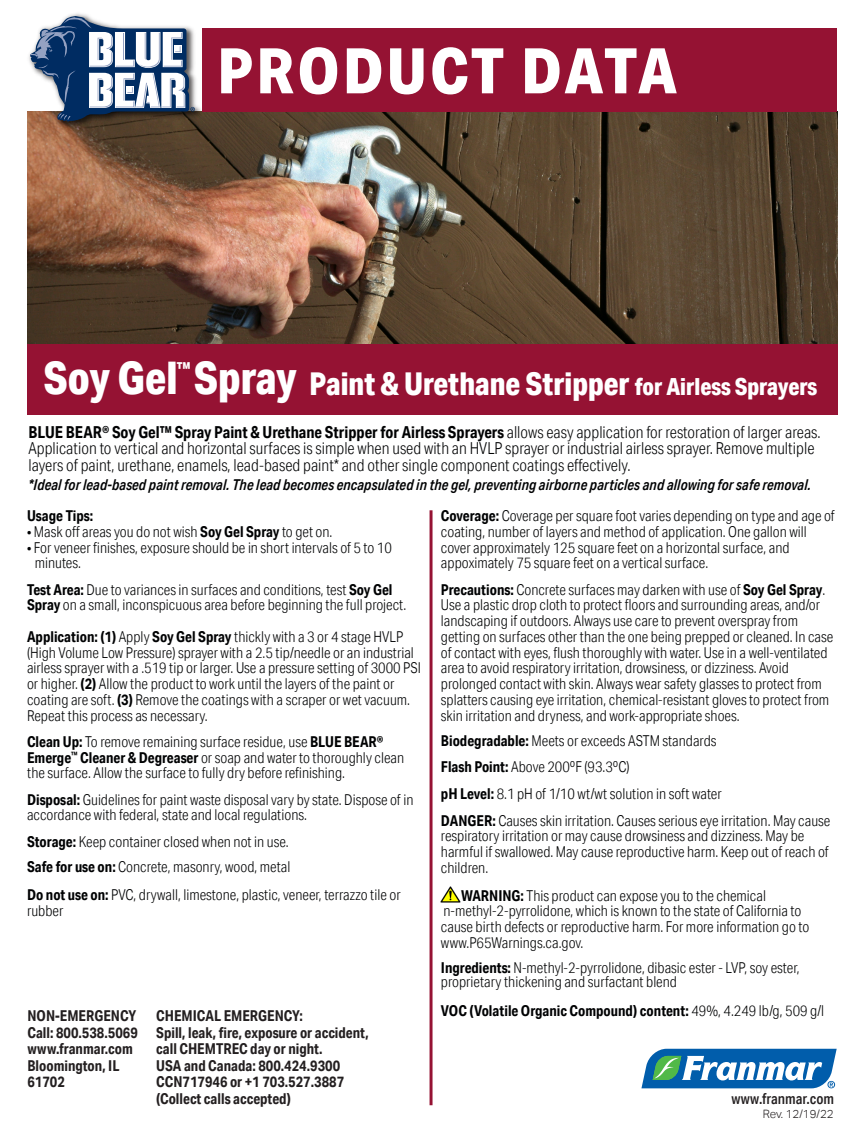
<style>
.page{position:relative;width:864px;height:1134px;background:#fff}
.page>*{position:absolute;margin:0;border:0;box-sizing:border-box;transform-origin:0 0}
.t1{font:800 63px "Aktiv Grotesk Cd";letter-spacing:.045em;color:#fff;scale:1.05 1}
.t2{font:800 45px "Aktiv Grotesk Cd";color:#fff}
.t3{font:800 31.5px "Aktiv Grotesk Cd";color:#fff}
.t4{font:300 16.5px/16.5px "Aktiv Grotesk Cd";color:#010203}
.t5{font:800 16.5px "Aktiv Grotesk Cd";color:#fff;scale:1.1 1}
.t6{font:300 15px/15.8px "Aktiv Grotesk Cd";color:#010203}
.t7{font:700 15px/16.5px "Aktiv Grotesk Cd";color:#231f20}
.t8{font:italic 500 15px "Aktiv Grotesk Cd";color:#010203}
.t9{font:700 15px "Aktiv Grotesk Cd";color:#010203}
.t10{font:500 15px "Aktiv Grotesk Cd";color:#231f20}
.t11{font:300 11.55px "Aktiv Grotesk";color:#231f20}
.s1{font-size:23.55px}
.s2{font-weight:700}
.s3{font-weight:300}
</style>
<div class="page">
<img style="left:28px;top:111px;width:809px;height:233px">
<div style="left:202px;top:28px;width:635px;height:83px;background:#951233"></div>
<div style="left:27px;top:344px;width:810px;height:71px;background:#951233"></div>
<hr style="left:430px;top:510px;width:3px;height:595px;background:#951233">
<img style="left:27px;top:13px;width:178px;height:119px">
<svg style="left:30px;top:16px;width:165px;height:107px"></svg>
<img style="left:441px;top:887px;width:20px;height:15px">
<svg style="left:641px;top:1048px;width:196px;height:41px"></svg>
<h1 class="t1" style="left:217px;top:31px;width:440px">PRODUCT DATA</h1>
<h2 class="t2" style="left:44px;top:350px;width:255px">Soy Gel Spray</h2>
<p class="t5" style="left:177px;top:358px;width:14px">™</p>
<h3 class="t3" style="left:309px;top:363px;width:510px">Paint &amp; Urethane Stripper <span class="s1">for Airless Sprayers</span></h3>
<p class="t4" style="left:29px;top:424px;width:794px"><span class="s2">BLUE BEAR® Soy Gel™ Spray Paint &amp; Urethane Stripper for Airless Sprayers</span> allows easy application for restoration of larger areas.<br>Application to vertical and horizontal surfaces is simple when used with an HVLP sprayer or industrial airless sprayer. Remove multiple layers of paint, urethane, enamels, lead-based paint* and other single component coatings effectively.</p>
<p class="t8" style="left:29px;top:476px;width:784px">*Ideal for lead-based paint removal. The lead becomes encapsulated in the gel, preventing airborne particles and allowing for safe removal.</p>
<p class="t9" style="left:27px;top:506px;width:68px">Usage Tips:</p>
<p class="t6" style="left:27px;top:524px;width:307px">• Mask off areas you do not wish <span class="s2">Soy Gel Spray</span> to get on.</p>
<p class="t6" style="left:35px;top:539px;width:359px;text-indent:-8px">• For veneer finishes, exposure should be in short intervals of 5 to 10 minutes.</p>
<p class="t6" style="left:27px;top:581px;width:381px"><span class="s2">Test Area:</span> Due to variances in surfaces and conditions, test <span class="s2">Soy Gel<br>Spray</span> on a small, inconspicuous area before beginning the full project.</p>
<p class="t6" style="left:27px;top:629px;width:395px"><span class="s2">Application: (1)</span> Apply <span class="s2">Soy Gel Spray</span> thickly with a 3 or 4 stage HVLP (High Volume Low Pressure) sprayer with a 2.5 tip/needle or an industrial airless sprayer with a .519 tip or larger. Use a pressure setting of 3000 PSI or higher. <span class="s2">(2)</span> Allow the product to work until the layers of the paint or coating are soft. <span class="s2">(3)</span> Remove the coatings with a scraper or wet vacuum.<br>Repeat this process as necessary.</p>
<p class="t6" style="left:27px;top:734px;width:379px"><span class="s2">Clean Up:</span> To remove remaining surface residue, use <span class="s2">BLUE BEAR®<br>Emerge</span><sup>™</sup> <span class="s2">Cleaner &amp; Degreaser</span> or soap and water to thoroughly clean the surface. Allow the surface to fully dry before refinishing.</p>
<p class="t6" style="left:27px;top:791px;width:388px"><span class="s2">Disposal:</span> Guidelines for paint waste disposal vary by state. Dispose of in accordance with federal, state and local regulations.</p>
<p class="t6" style="left:27px;top:828px;width:265px;line-height:25.5px"><span class="s2">Storage:</span> Keep container closed when not in use.<br><span class="s2">Safe for use on:</span> Concrete, masonry, wood, metal</p>
<p class="t6" style="left:27px;top:887px;width:375px"><span class="s2">Do not use on:</span> PVC, drywall, limestone, plastic, veneer, terrazzo tile or rubber</p>
<p class="t7" style="left:27px;top:1007px;width:112px">NON-EMERGENCY<br>Call: 800.538.5069 www.franmar.com<br>Bloomington, IL<br>61702</p>
<p class="t7" style="left:156px;top:1007px;width:214px">CHEMICAL EMERGENCY:<br>Spill, leak, fire, exposure or accident, call CHEMTREC day or night.<br>USA and Canada: 800.424.9300<br>CCN717946 or +1 703.527.3887 (Collect calls accepted)</p>
<p class="t6" style="left:441px;top:508px;width:395px"><span class="s2">Coverage:</span> Coverage per square foot varies depending on type and age of coating, number of layers and method of application. One gallon will cover approximately 125 square feet on a horizontal surface, and appoximately 75 square feet on a vertical surface.</p>
<p class="t6" style="left:441px;top:581px;width:394px"><span class="s2">Precautions:</span> Concrete surfaces may darken with use of <span class="s2">Soy Gel Spray</span>.<br>Use a plastic drop cloth to protect floors and surrounding areas, and/or landscaping if outdoors. Always use care to prevent overspray from getting on surfaces other than the one being prepped or cleaned. In case of contact with eyes, flush thoroughly with water. Use in a well-ventilated area to avoid respiratory irritation, drowsiness, or dizziness. Avoid prolonged contact with skin. Always wear safety glasses to protect from splatters causing eye irritation, chemical-resistant gloves to protect from skin irritation and dryness, and work-appropriate shoes.</p>
<p class="t6" style="left:441px;top:727px;width:391px;line-height:26.5px"><span class="s2">Biodegradable:</span> Meets or exceeds ASTM standards<br><span class="s2">Flash Point:</span> Above 200ºF (93.3ºC)<br><span class="s2">pH Level:</span> 8.1 pH of 1/10 wt/wt solution in soft water<br><span class="s2">DANGER:</span> Causes skin irritation. Causes serious eye irritation. May cause</p>
<p class="t6" style="left:441px;top:828px;width:389px">respiratory irritation or may cause drowsiness and dizziness. May be harmful if swallowed. May cause reproductive harm. Keep out of reach of children.</p>
<p class="t6" style="left:441px;top:887px;width:370px;text-indent:20px"><span class="s2">WARNING:</span> This product can expose you to the chemical n-methyl-2-pyrrolidone, which is known to the state of California to cause birth defects or reproductive harm. For more information go to www.P65Warnings.ca.gov.</p>
<p class="t6" style="left:441px;top:961px;width:360px;line-height:13.5px"><span class="s2">Ingredients:</span> N-methyl-2-pyrrolidone, dibasic ester - LVP, soy ester, proprietary thickening and surfactant blend</p>
<p class="t9" style="left:441px;top:1001px;width:385px">VOC (Volatile Organic Compound) content: <span class="s3">49%, 4.249 lb/g, 509 g/l</span></p>
<p class="t10" style="left:731px;top:1090px;width:104px">www.franmar.com</p>
<p class="t11" style="left:763px;top:1107px;width:72px">Rev. 12/19/22</p>
</div>
